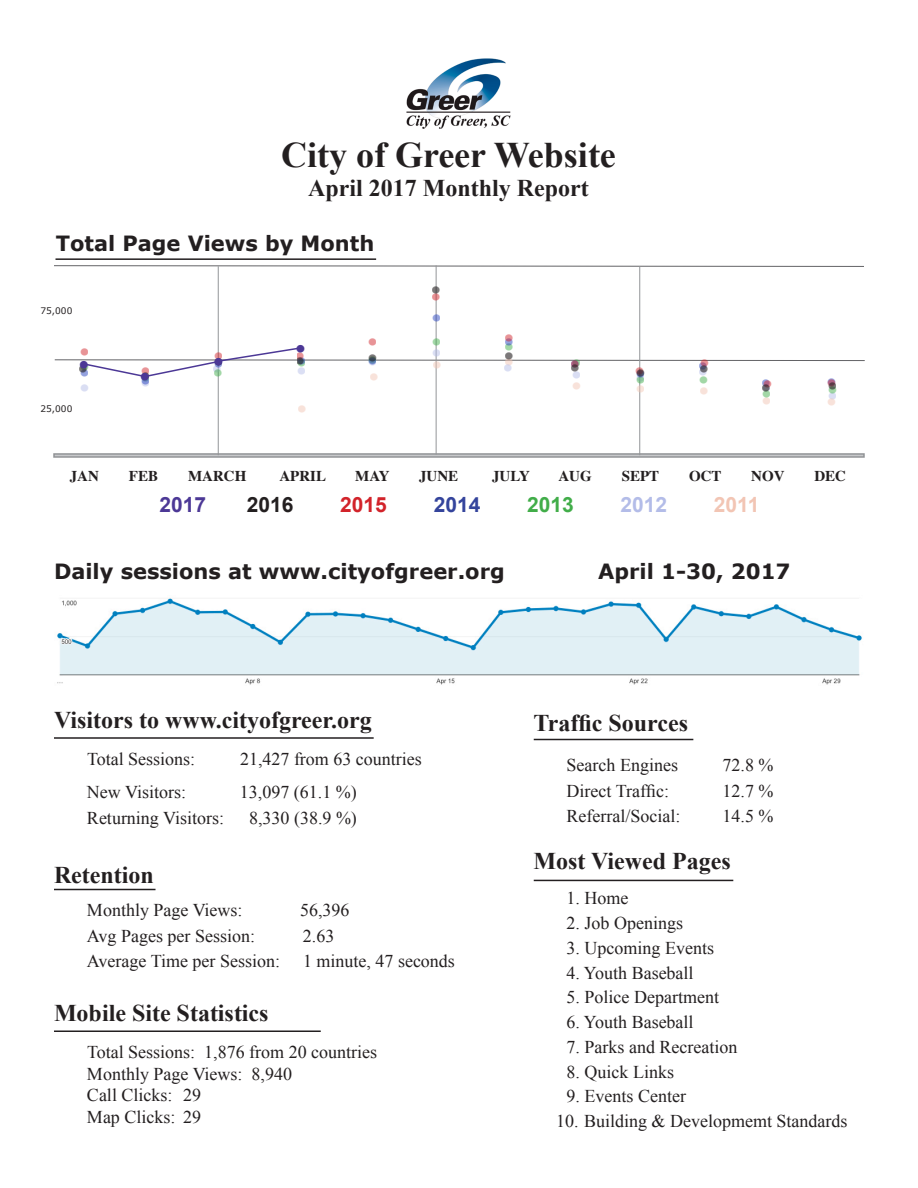
<style>
.page{position:relative;width:918px;height:1188px;background:#fff}
.page>*{position:absolute;margin:0;border:0;box-sizing:border-box;transform-origin:0 0}
.t1{font:700 36px "Times New Roman";color:#231f20}
.t2{font:700 27px "Times New Roman";color:#d1232a}
.t3{font:700 27px "Times New Roman";color:#231f20}
.t4{font:700 27px "Times New Roman";color:#f2c5b4}
.t5{font:700 27px "Times New Roman";color:#40ae49}
.t6{font:700 27px "Times New Roman";color:#b3bce8}
.t7{font:700 27px "Times New Roman";color:#2540be}
.t8{font:700 27px "Arial";color:#4c3896}
.t9{font:700 27px "Times New Roman";color:#b5bee9}
.t10{font:700 24px "Times New Roman";color:#231f20}
.t11{font:700 21px "Verdana";color:#231f20}
.t12{font:700 21px "Arial";color:#4c3896}
.t13{font:700 21px "Arial";color:#231f20}
.t14{font:700 21px "Arial";color:#d2232a}
.t15{font:700 21px "Arial";color:#34449c}
.t16{font:700 21px "Arial";color:#41ad49}
.t17{font:700 21px "Arial";color:#b3bce8}
.t18{font:700 21px "Arial";color:#f2c5b4}
.t19{font:18px "Times New Roman";color:#231f20}
.t20{font:700 15px "Times";color:#231f20}
.t21{font:9px "Verdana";color:#231f20}
.s1{color:#f3c8b6}
</style>
<div class="page">
<svg style="left:53px;top:453px;width:812px;height:5px;background:#acadb0"></svg>
<svg style="left:54px;top:265px;width:810px;height:2px;background:#b0b0b1"></svg>
<hr style="left:218px;top:266px;width:1px;height:189px;background:#939598">
<hr style="left:436px;top:266px;width:1px;height:188px;background:#939598">
<hr style="left:639px;top:266px;width:1px;height:189px;background:#939598">
<hr style="left:534px;top:880px;width:199px;height:1px;background:#231f20">
<hr style="left:54px;top:737px;width:320px;height:2px;background:#231f20">
<hr style="left:54px;top:889px;width:102px;height:1px;background:#231f20">
<hr style="left:54px;top:1030px;width:267px;height:2px;background:#231f20">
<hr style="left:56px;top:258px;width:320px;height:2px;background:#231f20">
<img style="left:406px;top:58px;width:105px;height:71px">
<hr style="left:534px;top:739px;width:159px;height:1px;background:#231f20">
<svg style="left:54px;top:346px;width:811px;height:32px"></svg>
<img style="left:57px;top:598px;width:805px;height:87px">
<p class="t1" style="left:281px;top:131px;width:336px">City of Greer Website</p>
<p class="t10" style="left:308px;top:172px;width:282px">April 2017 Monthly Report</p>
<p class="t11" style="left:56px;top:229px;width:320px">Total Page Views by Month</p>
<p class="t21" style="left:40px;top:305px;width:33px">75,000</p>
<h2 class="t3" style="left:432px;top:271px;width:11px">•</h2>
<h2 class="t2" style="left:432px;top:279px;width:11px">•</h2>
<h2 class="t7" style="left:431px;top:299px;width:11px">•</h2>
<p class="t21" style="left:40px;top:402px;width:33px">25,000</p>
<h2 class="t2" style="left:505px;top:320px;width:11px">•</h2>
<h2 class="t5" style="left:431px;top:325px;width:84px">• •</h2>
<h2 class="t2" style="left:367px;top:323px;width:11px">•</h2>
<h2 class="t7" style="left:505px;top:323px;width:11px">•</h2>
<p class="t8" style="left:296px;top:330px;width:11px">•</p>
<h2 class="t2" style="left:79px;top:334px;width:11px">•</h2>
<h2 class="t6" style="left:431px;top:334px;width:11px">•</h2>
<h2 class="t2" style="left:213px;top:338px;width:11px">•</h2>
<h2 class="t2" style="left:296px;top:337px;width:11px">•</h2>
<h2 class="t3" style="left:505px;top:337px;width:11px">•</h2>
<h2 class="t3" style="left:296px;top:341px;width:83px">• •</h2>
<p class="t8" style="left:214px;top:344px;width:11px">•</p>
<h2 class="t4" style="left:369px;top:352px;width:74px">• •</h2>
<h2 class="t4" style="left:504px;top:343px;width:11px">•</h2>
<h2 class="t2" style="left:571px;top:345px;width:11px">•</h2>
<h2 class="t2" style="left:700px;top:344px;width:11px">•</h2>
<p class="t8" style="left:79px;top:346px;width:11px">•</p>
<h2 class="t3" style="left:571px;top:349px;width:11px">•</h2>
<h2 class="t6" style="left:504px;top:353px;width:78px">• •</h2>
<h2 class="t6" style="left:699px;top:353px;width:11px">•</h2>
<h2 class="t3" style="left:636px;top:352px;width:75px">• •</h2>
<h2 class="t6" style="left:213px;top:351px;width:11px">•</h2>
<h2 class="t9" style="left:296px;top:352px;width:11px">•</h2>
<h2 class="t4" style="left:297px;top:390px;width:11px">•</h2>
<h2 class="t3" style="left:79px;top:351px;width:11px">•</h2>
<h2 class="t2" style="left:140px;top:352px;width:11px">•</h2>
<h2 class="t5" style="left:140px;top:357px;width:84px">• •</h2>
<h2 class="t7" style="left:79px;top:359px;width:72px">• •</h2>
<p class="t8" style="left:140px;top:358px;width:11px">•</p>
<h2 class="t5" style="left:635px;top:362px;width:75px">• •</h2>
<h2 class="t2" style="left:763px;top:365px;width:11px">•</h2>
<h2 class="t3" style="left:762px;top:368px;width:76px">• •</h2>
<h2 class="t4" style="left:572px;top:367px;width:75px">• <span class="s1">•</span></h2>
<h2 class="t4" style="left:699px;top:377px;width:73px">• •</h2>
<h2 class="t4" style="left:826px;top:384px;width:11px">•</h2>
<h2 class="t6" style="left:80px;top:369px;width:11px">•</h2>
<h2 class="t5" style="left:761px;top:373px;width:77px">• •</h2>
<h2 class="t6" style="left:827px;top:377px;width:11px">•</h2>
<p class="t20" style="left:70px;top:461px;width:31px">JAN</p>
<p class="t20" style="left:129px;top:461px;width:31px">FEB</p>
<p class="t20" style="left:188px;top:461px;width:60px">MARCH</p>
<p class="t20" style="left:279px;top:461px;width:48px">APRIL</p>
<p class="t20" style="left:355px;top:461px;width:36px">MAY</p>
<p class="t20" style="left:419px;top:461px;width:41px">JUNE</p>
<p class="t20" style="left:492px;top:461px;width:39px">JULY</p>
<p class="t20" style="left:558px;top:461px;width:35px">AUG</p>
<p class="t20" style="left:622px;top:461px;width:39px">SEPT</p>
<p class="t20" style="left:689px;top:461px;width:34px">OCT</p>
<p class="t20" style="left:751px;top:461px;width:35px">NOV</p>
<p class="t20" style="left:814px;top:461px;width:33px">DEC</p>
<p class="t12" style="left:159px;top:491px;width:48px">2017</p>
<p class="t13" style="left:247px;top:491px;width:48px">2016</p>
<p class="t14" style="left:340px;top:491px;width:48px">2015</p>
<p class="t15" style="left:434px;top:491px;width:48px">2014</p>
<p class="t16" style="left:527px;top:491px;width:48px">2013</p>
<p class="t17" style="left:620px;top:491px;width:48px">2012</p>
<p class="t18" style="left:714px;top:491px;width:47px">2011</p>
<p class="t11" style="left:54px;top:557px;width:452px">Daily sessions at www.cityofgreer.org</p>
<p class="t11" style="left:598px;top:557px;width:194px">April 1-30, 2017</p>
<p class="t10" style="left:54px;top:703px;width:319px">Visitors to www.cityofgreer.org</p>
<p class="t19" style="left:87px;top:746px;width:110px">Total Sessions:</p>
<p class="t19" style="left:240px;top:746px;width:183px">21,427 from 63 countries</p>
<p class="t19" style="left:87px;top:780px;width:101px">New Visitors:</p>
<p class="t19" style="left:240px;top:780px;width:118px">13,097 (61.1 %)</p>
<p class="t19" style="left:87px;top:806px;width:139px">Returning Visitors:</p>
<p class="t19" style="left:249px;top:806px;width:109px">8,330 (38.9 %)</p>
<p class="t10" style="left:54px;top:858px;width:101px">Retention</p>
<p class="t19" style="left:87px;top:898px;width:157px">Monthly Page Views:</p>
<p class="t19" style="left:300px;top:898px;width:51px">56,396</p>
<p class="t19" style="left:87px;top:923px;width:170px">Avg Pages per Session:</p>
<p class="t19" style="left:303px;top:923px;width:33px">2.63</p>
<p class="t19" style="left:87px;top:949px;width:195px">Average Time per Session:</p>
<p class="t19" style="left:303px;top:949px;width:153px">1 minute, 47 seconds</p>
<p class="t10" style="left:54px;top:997px;width:216px">Mobile Site Statistics</p>
<p class="t19" style="left:87px;top:1040px;width:292px">Total Sessions: 1,876 from 20 countries</p>
<p class="t19" style="left:87px;top:1061px;width:207px">Monthly Page Views: 8,940</p>
<p class="t19" style="left:87px;top:1083px;width:116px">Call Clicks: 29</p>
<p class="t19" style="left:87px;top:1105px;width:116px">Map Clicks: 29</p>
<p class="t10" style="left:534px;top:706px;width:156px">Traffic Sources</p>
<p class="t19" style="left:567px;top:753px;width:113px">Search Engines</p>
<p class="t19" style="left:723px;top:753px;width:52px">72.8 %</p>
<p class="t19" style="left:567px;top:779px;width:104px">Direct Traffic:</p>
<p class="t19" style="left:723px;top:779px;width:52px">12.7 %</p>
<p class="t19" style="left:567px;top:804px;width:115px">Referral/Social:</p>
<p class="t19" style="left:723px;top:804px;width:52px">14.5 %</p>
<p class="t10" style="left:534px;top:845px;width:199px">Most Viewed Pages</p>
<p class="t19" style="left:567px;top:886px;width:63px">1. Home</p>
<p class="t19" style="left:567px;top:911px;width:118px">2. Job Openings</p>
<p class="t19" style="left:567px;top:936px;width:149px">3. Upcoming Events</p>
<p class="t19" style="left:567px;top:961px;width:129px">4. Youth Baseball</p>
<p class="t19" style="left:567px;top:985px;width:154px">5. Police Department</p>
<p class="t19" style="left:567px;top:1010px;width:129px">6. Youth Baseball</p>
<p class="t19" style="left:567px;top:1035px;width:172px">7. Parks and Recreation</p>
<p class="t19" style="left:567px;top:1060px;width:109px">8. Quick Links</p>
<p class="t19" style="left:567px;top:1084px;width:121px">9. Events Center</p>
<p class="t19" style="left:556px;top:1109px;width:293px">10. Building &amp; Developmemt Standards</p>
</div>
